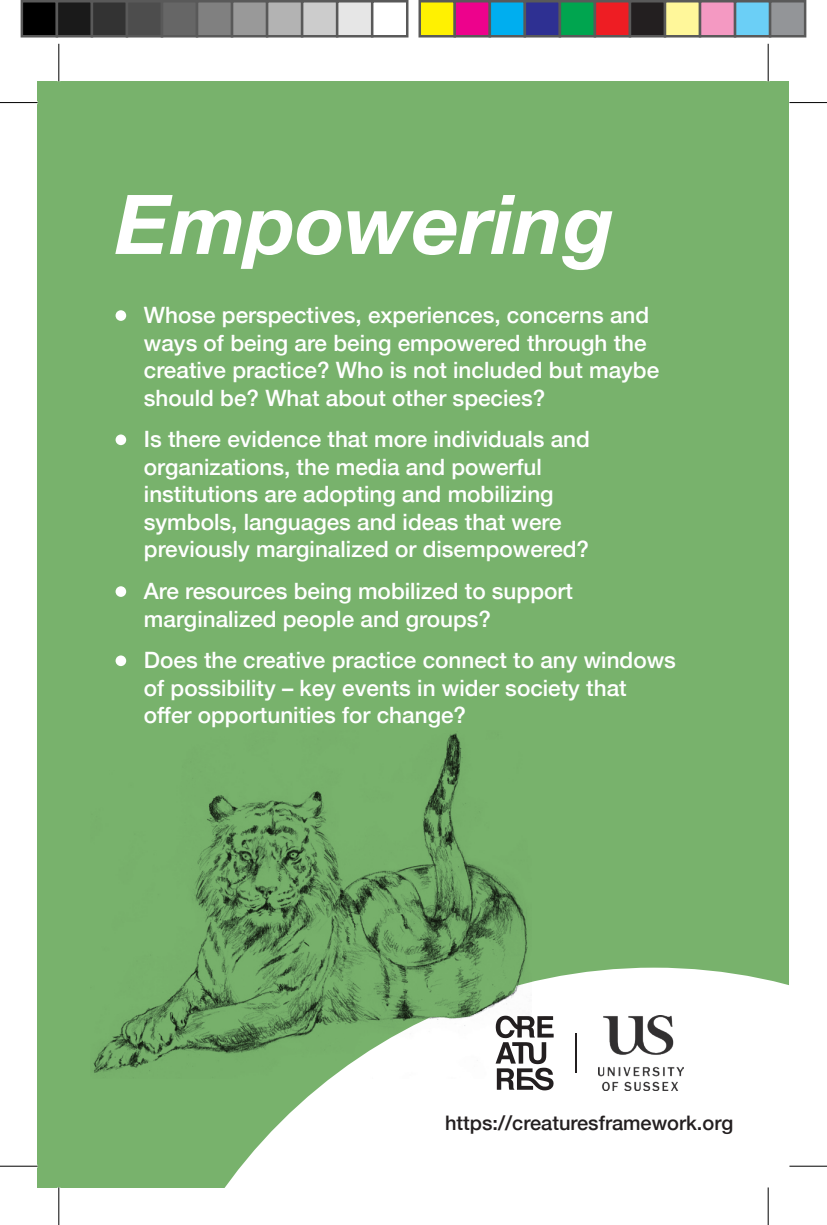
<style>
.page{position:relative;width:827px;height:1225px;background:#fff}
.page>*{position:absolute;margin:0;border:0;box-sizing:border-box;transform-origin:0 0}
.t1{font:italic 700 82.5px "Helvetica Neue";color:#fff}
.t2{font:500 22.5px/27.5px "Helvetica Neue";color:#fff}
.t3{font:500 20px "Helvetica Neue";color:#231f20}
</style>
<div class="page">
<div style="left:38px;top:81px;width:751px;height:1106px;background:#78b26c"></div>
<div style="left:115px;top:310px;width:11px;height:11px;background:#fff;border-radius:50%"></div>
<div style="left:115px;top:434px;width:11px;height:11px;background:#fff;border-radius:50%"></div>
<div style="left:115px;top:586px;width:11px;height:11px;background:#fff;border-radius:50%"></div>
<div style="left:115px;top:655px;width:11px;height:11px;background:#fff;border-radius:50%"></div>
<svg style="left:225px;top:967px;width:564px;height:220px;background:#f2f7f1"></svg>
<img style="left:597px;top:1015px;width:86px;height:75px">
<hr style="left:574px;top:1033px;width:2px;height:39px;background:#231f20">
<svg style="left:427px;top:984px;width:126px;height:106px;background:#c2c1c2"></svg>
<img style="left:93px;top:733px;width:437px;height:345px">
<hr style="left:0;top:102px;width:38px;height:1px;background:#000">
<hr style="left:789px;top:102px;width:37px;height:1px;background:#000">
<hr style="left:0;top:1165px;width:38px;height:1px;background:#000">
<hr style="left:789px;top:1165px;width:37px;height:1px;background:#000">
<hr style="left:58px;top:44px;width:1px;height:37px;background:#000">
<hr style="left:58px;top:1187px;width:1px;height:37px;background:#000">
<hr style="left:767px;top:44px;width:1px;height:37px;background:#000">
<hr style="left:767px;top:1187px;width:1px;height:37px;background:#000">
<div style="left:22px;top:1px;width:35px;height:35px;background:#000"></div>
<div style="left:21px;top:0;width:37px;height:38px;border:2px solid #595959"></div>
<div style="left:57px;top:1px;width:35px;height:35px;background:#1a1a1a"></div>
<div style="left:56px;top:0;width:37px;height:38px;border:2px solid #595959"></div>
<div style="left:92px;top:1px;width:35px;height:35px;background:#333"></div>
<div style="left:91px;top:0;width:37px;height:38px;border:2px solid #595959"></div>
<div style="left:127px;top:1px;width:35px;height:35px;background:#4d4d4d"></div>
<div style="left:126px;top:0;width:37px;height:38px;border:2px solid #595959"></div>
<div style="left:162px;top:1px;width:35px;height:35px;background:#666"></div>
<div style="left:161px;top:0;width:37px;height:38px;border:2px solid #595959"></div>
<div style="left:197px;top:1px;width:35px;height:35px;background:#808080"></div>
<div style="left:196px;top:0;width:37px;height:38px;border:2px solid #595959"></div>
<div style="left:232px;top:1px;width:35px;height:35px;background:#999"></div>
<div style="left:231px;top:0;width:37px;height:38px;border:2px solid #595959"></div>
<div style="left:267px;top:1px;width:35px;height:35px;background:#b3b3b3"></div>
<div style="left:266px;top:0;width:37px;height:38px;border:2px solid #595959"></div>
<div style="left:302px;top:1px;width:35px;height:35px;background:#ccc"></div>
<div style="left:301px;top:0;width:37px;height:38px;border:2px solid #595959"></div>
<div style="left:337px;top:1px;width:35px;height:35px;background:#e6e6e6"></div>
<div style="left:336px;top:0;width:37px;height:38px;border:2px solid #595959"></div>
<div style="left:371px;top:0;width:37px;height:38px;border:2px solid #595959"></div>
<div style="left:419px;top:1px;width:35px;height:35px;background:#fff101"></div>
<div style="left:418px;top:0;width:38px;height:38px;border:2px solid #595959"></div>
<div style="left:454px;top:1px;width:35px;height:35px;background:#ed028c"></div>
<div style="left:453px;top:0;width:38px;height:38px;border:2px solid #595959"></div>
<div style="left:489px;top:1px;width:35px;height:35px;background:#00aeef"></div>
<div style="left:488px;top:0;width:38px;height:38px;border:2px solid #595959"></div>
<div style="left:524px;top:1px;width:35px;height:35px;background:#2e3092"></div>
<div style="left:523px;top:0;width:38px;height:38px;border:2px solid #595959"></div>
<div style="left:559px;top:1px;width:35px;height:35px;background:#00a54f"></div>
<div style="left:558px;top:0;width:38px;height:38px;border:2px solid #595959"></div>
<div style="left:594px;top:1px;width:35px;height:35px;background:#ee1d23"></div>
<div style="left:593px;top:0;width:38px;height:38px;border:2px solid #595959"></div>
<div style="left:629px;top:1px;width:35px;height:35px;background:#231f20"></div>
<div style="left:628px;top:0;width:38px;height:38px;border:2px solid #595959"></div>
<div style="left:664px;top:1px;width:35px;height:35px;background:#fff79a"></div>
<div style="left:663px;top:0;width:38px;height:38px;border:2px solid #595959"></div>
<div style="left:699px;top:1px;width:35px;height:35px;background:#f499c2"></div>
<div style="left:698px;top:0;width:38px;height:38px;border:2px solid #595959"></div>
<div style="left:734px;top:1px;width:35px;height:35px;background:#6bcff6"></div>
<div style="left:733px;top:0;width:38px;height:38px;border:2px solid #595959"></div>
<div style="left:769px;top:1px;width:35px;height:35px;background:#939598"></div>
<div style="left:768px;top:0;width:38px;height:38px;border:2px solid #595959"></div>
<p class="t1" style="left:115px;top:160px;width:500px">Empowering</p>
<p class="t2" style="left:144px;top:299px;width:516px">Whose perspectives, experiences, concerns and ways of being are being empowered through the creative practice? Who is not included but maybe should be? What about other species?</p>
<p class="t2" style="left:144px;top:423px;width:447px">Is there evidence that more individuals and organizations, the media and powerful institutions are adopting and mobilizing symbols, languages and ideas that were previously marginalized or disempowered?</p>
<p class="t2" style="left:144px;top:575px;width:430px">Are resources being mobilized to support marginalized people and groups?</p>
<p class="t2" style="left:144px;top:644px;width:533px">Does the creative practice connect to any windows of possibility – key events in wider society that offer opportunities for change?</p>
<p class="t3" style="left:445px;top:1107px;width:289px">https://creaturesframework.org</p>
</div>
